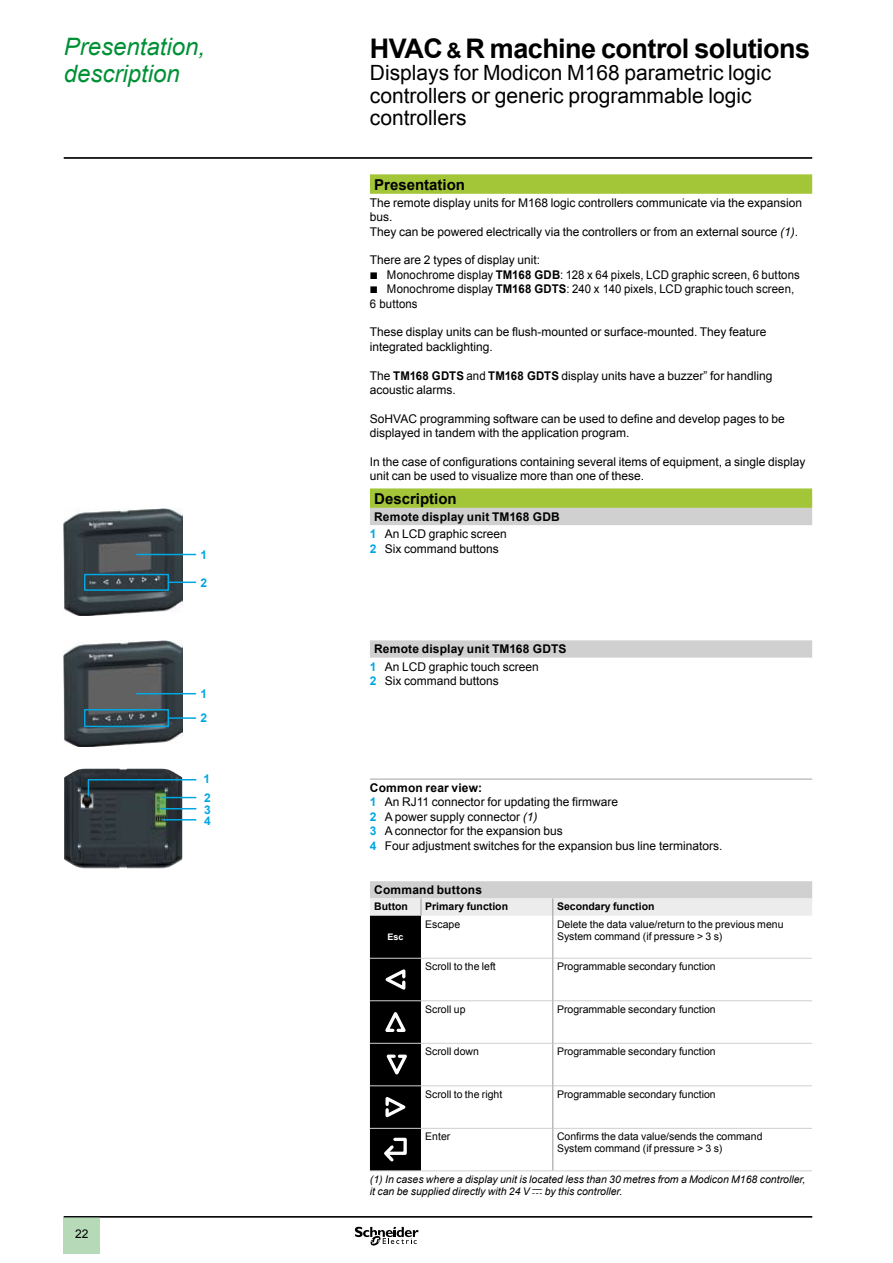
<style>
.page{position:relative;width:893px;height:1263px;background:#fff}
.page>*{position:absolute;margin:0;border:0;box-sizing:border-box;transform-origin:0 0}
.t1{font:700 27px "Arial";letter-spacing:-.02em;color:#000}
.t2{font:italic 24px/27px "Arial";color:#009036}
.t3{font:21px/22.5px "Arial";color:#000}
.t4{font:700 15px "Arial";color:#000}
.t5{font:12px/14.4px "Arial";color:#000}
.t6{font:12px "Arial";color:#000;scale:.95 1}
.t7{font:700 12px "Arial";letter-spacing:.015em;color:#000}
.t8{font:700 12px/14.4px "Arial";color:#00a7e3}
.t9{font:12px/14.4px "Graph Schneider";color:#000}
.t10{font:10.5px/12px "Arial";color:#000}
.t11{font:italic 10.5px/12px "Arial";color:#000}
.t12{font:700 10.5px "Arial";color:#000}
.t13{font:700 9px "Arial";color:#fff}
.s1{font-size:21px}
.s2{font-style:italic}
.s3{font-weight:700}
.s4{font-family:"Graph Schneider";font-style:normal}
</style>
<div class="page">
<hr style="left:64px;top:157px;width:748px;height:2px;background:#000">
<div style="left:64px;top:1217px;width:36px;height:37px;background:#b6d9b7"></div>
<hr style="left:64px;top:1216px;width:748px;height:1px;background:#000">
<svg style="left:355px;top:1226px;width:64px;height:20px"></svg>
<svg style="left:370px;top:174px;width:442px;height:334px"></svg>
<svg style="left:370px;top:508px;width:442px;height:390px"></svg>
<hr style="left:370px;top:779px;width:51px;height:1px;background:#9fa4a5">
<hr style="left:421px;top:779px;width:132px;height:1px;background:#9fa4a5">
<hr style="left:553px;top:779px;width:259px;height:1px;background:#9fa4a5">
<svg style="left:370px;top:898px;width:442px;height:273px"></svg>
<img style="left:64px;top:509px;width:119px;height:106px">
<hr style="left:137px;top:554px;width:59px;height:1px;background:#00a7e3">
<hr style="left:169px;top:581px;width:27px;height:2px;background:#00a7e3">
<div style="left:84px;top:574px;width:85px;height:17px;border:2px solid #00a7e3"></div>
<img style="left:64px;top:641px;width:119px;height:106px">
<hr style="left:137px;top:693px;width:59px;height:1px;background:#00a7e3">
<hr style="left:169px;top:717px;width:27px;height:2px;background:#00a7e3">
<div style="left:84px;top:709px;width:85px;height:18px;border:2px solid #00a7e3"></div>
<img style="left:66px;top:861px;width:61px;height:7px">
<svg style="left:87px;top:778px;width:110px;height:19px;background:#41565e"></svg>
<hr style="left:163px;top:797px;width:33px;height:1px;background:#00a7e3">
<hr style="left:163px;top:819px;width:33px;height:1px;background:#00a7e3">
<hr style="left:161px;top:808px;width:35px;height:1px;background:#00a7e3">
<h2 class="t2" style="left:64px;top:34px;width:143px">Presentation, description</h2>
<h1 class="t1" style="left:370px;top:30px;width:442px">HVAC <span class="s1">&amp;</span> R machine control solutions</h1>
<h3 class="t3" style="left:370px;top:62px;width:403px">Displays for Modicon M168 parametric logic controllers or generic programmable logic controllers</h3>
<p class="t8" style="left:200px;top:548px;width:8px">1</p>
<p class="t8" style="left:200px;top:576px;width:8px">2</p>
<p class="t8" style="left:200px;top:682px;width:8px;line-height:24.5px">1<br>2</p>
<p class="t8" style="left:203px;top:770px;width:9px;line-height:18.9px">1<br>2</p>
<p class="t8" style="left:204px;top:804px;width:8px;line-height:10.9px">3<br>4</p>
<p class="t5" style="left:75px;top:1227px;width:15px">22</p>
<p class="t4" style="left:374px;top:174px;width:92px">Presentation</p>
<p class="t5" style="left:370px;top:195px;width:434px">The remote display units for M168 logic controllers communicate via the expansion bus.<br>They can be powered electrically via the controllers or from an external source <span class="s2">(1)</span>.</p>
<p class="t5" style="left:370px;top:253px;width:172px">There are 2 types of display unit:</p>
<p class="t6" style="left:387px;top:267px;width:436px">Monochrome display <span class="s3">TM168 GDB</span>: 128 x 64 pixels, LCD graphic screen, 6 buttons</p>
<p class="t6" style="left:387px;top:281px;width:430px">Monochrome display <span class="s3">TM168 GDTS</span>: 240 x 140 pixels, LCD graphic touch screen,</p>
<p class="t6" style="left:370px;top:295px;width:52px">6 buttons</p>
<p class="t5" style="left:370px;top:325px;width:398px">These display units can be flush-mounted or surface-mounted. They feature integrated backlighting.</p>
<p class="t5" style="left:370px;top:368px;width:404px">The <span class="s3">TM168 GDTS</span> and <span class="s3">TM168 GDTS</span> display units have a buzzer” for handling acoustic alarms.</p>
<p class="t5" style="left:370px;top:411px;width:416px">SoHVAC programming software can be used to define and develop pages to be displayed in tandem with the application program.</p>
<p class="t5" style="left:370px;top:455px;width:437px">In the case of configurations containing several items of equipment, a single display unit can be used to visualize more than one of these.</p>
<p class="t9" style="left:370px;top:267px;width:10px">b b</p>
<p class="t4" style="left:374px;top:488px;width:84px">Description</p>
<p class="t7" style="left:374px;top:509px;width:187px">Remote display unit TM168 GDB</p>
<p class="t5" style="left:385px;top:527px;width:124px">An LCD graphic screen<br>Six command buttons</p>
<p class="t8" style="left:370px;top:527px;width:8px">1<br>2</p>
<p class="t7" style="left:374px;top:641px;width:194px">Remote display unit TM168 GDTS</p>
<p class="t5" style="left:385px;top:659px;width:156px">An LCD graphic touch screen<br>Six command buttons</p>
<p class="t8" style="left:370px;top:660px;width:8px">1<br>2</p>
<p class="t7" style="left:370px;top:780px;width:114px">Common rear view:</p>
<p class="t5" style="left:385px;top:795px;width:339px">An RJ11 connector for updating the firmware<br>A power supply connector <span class="s2">(1)<br></span>A connector for the expansion bus<br>Four adjustment switches for the expansion bus line terminators.</p>
<p class="t8" style="left:370px;top:795px;width:8px;text-align:justify">1<br>2<br>3<br>4</p>
<p class="t7" style="left:374px;top:882px;width:109px">Command buttons</p>
<p class="t12" style="left:374px;top:900px;width:35px">Button</p>
<p class="t12" style="left:425px;top:900px;width:84px">Primary function</p>
<p class="t12" style="left:557px;top:900px;width:99px">Secondary function</p>
<p class="t13" style="left:387px;top:931px;width:18px">Esc</p>
<p class="t10" style="left:425px;top:918px;width:37px">Escape</p>
<p class="t10" style="left:557px;top:918px;width:228px">Delete the data value/return to the previous menu<br>System command (if pressure &gt; 3 s)</p>
<p class="t10" style="left:425px;top:960px;width:72px">Scroll to the left</p>
<p class="t10" style="left:557px;top:960px;width:160px">Programmable secondary function</p>
<p class="t10" style="left:425px;top:1003px;width:42px">Scroll up</p>
<p class="t10" style="left:557px;top:1003px;width:160px">Programmable secondary function</p>
<p class="t10" style="left:425px;top:1045px;width:55px">Scroll down</p>
<p class="t10" style="left:557px;top:1045px;width:160px">Programmable secondary function</p>
<p class="t10" style="left:425px;top:1088px;width:79px">Scroll to the right</p>
<p class="t10" style="left:557px;top:1088px;width:160px">Programmable secondary function</p>
<p class="t10" style="left:425px;top:1131px;width:27px">Enter</p>
<p class="t10" style="left:557px;top:1131px;width:207px">Confirms the data value/sends the command<br>System command (if pressure &gt; 3 s)</p>
<p class="t11" style="left:370px;top:1173px;width:437px">(1) In cases where a display unit is located less than 30 metres from a Modicon M168 controller, it can be supplied directly with 24 V <span class="s4">c</span> by this controller.</p>
</div>
